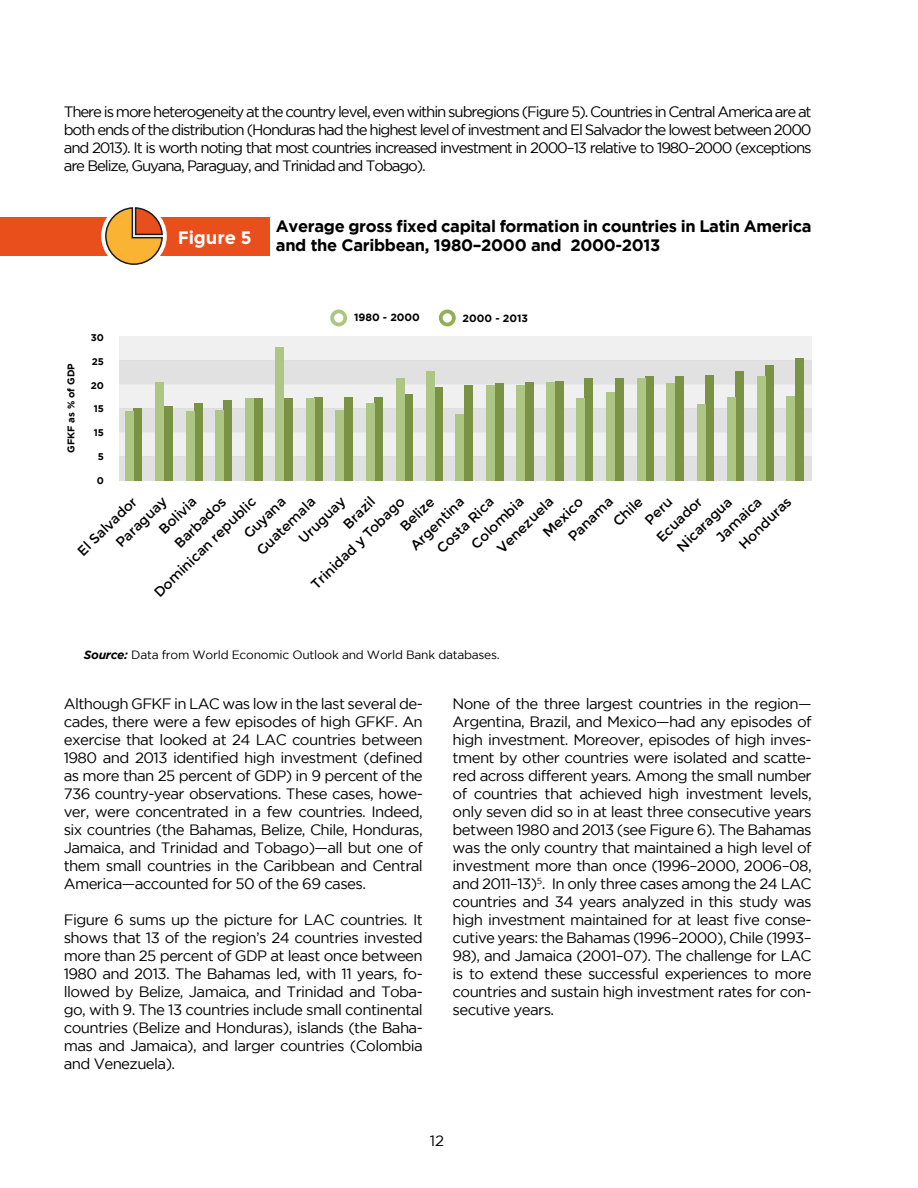
<style>
.page{position:relative;width:918px;height:1188px;background:#fff}
.page>*{position:absolute;margin:0;border:0;box-sizing:border-box;transform-origin:0 0}
.t1{font:700 18px "Montserrat";color:#fff}
.t2{font:700 16.5px/19.8px "Gotham";letter-spacing:-.02em;color:#000}
.t3{font:15px/18px "Gotham";letter-spacing:-.04em;color:#000;text-align:justify}
.t4{font:13.8px "Montserrat";color:#000}
.t5{font:12px "Gotham";letter-spacing:-.02em;color:#000}
.t6{font:700 10.5px "Gotham";color:#000}
.t7{font:700 9.75px "Gotham";color:#000}
.s1{font-weight:700;font-style:italic}
</style>
<div class="page">
<div style="left:0;top:217px;width:270px;height:38px;background:#e84f1c"></div>
<div style="left:101px;top:203px;width:66px;height:66px;background:#fff;border-radius:50%"></div>
<svg style="left:104px;top:207px;width:60px;height:58px"></svg>
<div style="left:119px;top:336px;width:693px;height:24px;background:#ededed"></div>
<div style="left:119px;top:360px;width:693px;height:24px;background:#e1e1e1"></div>
<div style="left:119px;top:384px;width:693px;height:24px;background:#ededed"></div>
<div style="left:119px;top:408px;width:693px;height:24px;background:#e1e1e1"></div>
<div style="left:119px;top:432px;width:693px;height:24px;background:#ededed"></div>
<div style="left:119px;top:456px;width:693px;height:24px;background:#e1e1e1"></div>
<div style="left:134px;top:408px;width:8px;height:73px;background:#799244"></div>
<div style="left:125px;top:411px;width:9px;height:70px;background:#aec683"></div>
<div style="left:164px;top:407px;width:8px;height:74px;background:#799244"></div>
<div style="left:155px;top:382px;width:9px;height:99px;background:#aec683"></div>
<div style="left:194px;top:404px;width:9px;height:77px;background:#799244"></div>
<div style="left:186px;top:411px;width:8px;height:70px;background:#aec683"></div>
<div style="left:224px;top:400px;width:8px;height:81px;background:#799244"></div>
<div style="left:215px;top:410px;width:9px;height:71px;background:#aec683"></div>
<div style="left:254px;top:399px;width:9px;height:82px;background:#799244"></div>
<div style="left:246px;top:399px;width:8px;height:82px;background:#aec683"></div>
<div style="left:284px;top:399px;width:8px;height:82px;background:#799244"></div>
<div style="left:275px;top:347px;width:9px;height:134px;background:#aec683"></div>
<div style="left:315px;top:397px;width:8px;height:84px;background:#799244"></div>
<div style="left:306px;top:399px;width:9px;height:82px;background:#aec683"></div>
<div style="left:344px;top:397px;width:8px;height:84px;background:#799244"></div>
<div style="left:335px;top:410px;width:9px;height:71px;background:#aec683"></div>
<div style="left:375px;top:397px;width:8px;height:84px;background:#799244"></div>
<div style="left:366px;top:403px;width:9px;height:78px;background:#aec683"></div>
<div style="left:405px;top:394px;width:8px;height:87px;background:#799244"></div>
<div style="left:396px;top:378px;width:9px;height:103px;background:#aec683"></div>
<div style="left:435px;top:387px;width:8px;height:94px;background:#799244"></div>
<div style="left:426px;top:371px;width:9px;height:110px;background:#aec683"></div>
<div style="left:464px;top:386px;width:9px;height:95px;background:#799244"></div>
<div style="left:456px;top:415px;width:8px;height:66px;background:#aec683"></div>
<div style="left:495px;top:384px;width:9px;height:97px;background:#799244"></div>
<div style="left:487px;top:386px;width:8px;height:95px;background:#aec683"></div>
<div style="left:525px;top:382px;width:9px;height:99px;background:#799244"></div>
<div style="left:516px;top:386px;width:9px;height:95px;background:#aec683"></div>
<div style="left:555px;top:381px;width:8px;height:100px;background:#799244"></div>
<div style="left:546px;top:382px;width:9px;height:99px;background:#aec683"></div>
<div style="left:585px;top:378px;width:8px;height:103px;background:#799244"></div>
<div style="left:576px;top:398px;width:9px;height:83px;background:#aec683"></div>
<div style="left:615px;top:378px;width:9px;height:103px;background:#799244"></div>
<div style="left:606px;top:392px;width:9px;height:89px;background:#aec683"></div>
<div style="left:645px;top:377px;width:9px;height:104px;background:#799244"></div>
<div style="left:637px;top:378px;width:8px;height:103px;background:#aec683"></div>
<div style="left:675px;top:377px;width:8px;height:104px;background:#799244"></div>
<div style="left:666px;top:383px;width:9px;height:98px;background:#aec683"></div>
<div style="left:706px;top:375px;width:8px;height:106px;background:#799244"></div>
<div style="left:697px;top:404px;width:9px;height:77px;background:#aec683"></div>
<div style="left:736px;top:371px;width:8px;height:110px;background:#799244"></div>
<div style="left:727px;top:397px;width:9px;height:84px;background:#aec683"></div>
<div style="left:765px;top:365px;width:9px;height:116px;background:#799244"></div>
<div style="left:757px;top:377px;width:8px;height:104px;background:#aec683"></div>
<div style="left:795px;top:358px;width:9px;height:123px;background:#799244"></div>
<div style="left:786px;top:396px;width:9px;height:85px;background:#aec683"></div>
<div style="left:330px;top:310px;width:17px;height:16px;border:4px solid #aec683;border-radius:50%"></div>
<div style="left:439px;top:310px;width:17px;height:16px;border:4px solid #91af53;border-radius:50%"></div>
<p class="t3" style="left:64px;top:103px;width:749px">There is more heterogeneity at the country level, even within subregions (Figure 5). Countries in Central America are at both ends of the distribution (Honduras had the highest level of investment and El Salvador the lowest between 2000 and 2013). It is worth noting that most countries increased investment in 2000–13 relative to 1980–2000 (exceptions are Belize, Guyana, Paraguay, and Trinidad and Tobago).</p>
<p class="t7" style="left:65px;top:453px;width:91px;rotate:-90deg">GFKF as % of GDP</p>
<p class="t7" style="left:91px;top:332px;width:15px">30</p>
<p class="t7" style="left:92px;top:356px;width:14px">25</p>
<p class="t7" style="left:91px;top:380px;width:15px">20</p>
<p class="t7" style="left:94px;top:403px;width:12px">15</p>
<p class="t7" style="left:94px;top:427px;width:12px">15</p>
<p class="t7" style="left:98px;top:451px;width:8px">5</p>
<p class="t7" style="left:97px;top:475px;width:9px">0</p>
<p class="t1" style="left:178px;top:227px;width:75px">Figure 5</p>
<p class="t2" style="left:276px;top:215px;width:537px">Average gross fixed capital formation in countries in Latin America and the Caribbean, 1980–2000 and 2000-2013</p>
<p class="t6" style="left:354px;top:312px;width:67px">1980 - 2000</p>
<p class="t6" style="left:463px;top:312px;width:67px">2000 - 2013</p>
<p class="t4" style="left:340px;top:520px;width:40px;rotate:-44deg">Brazil</p>
<p class="t4" style="left:112px;top:539px;width:66px;rotate:-44deg">Paraguay</p>
<p class="t4" style="left:295px;top:535px;width:61px;rotate:-44deg">Uruguay</p>
<p class="t4" style="left:74px;top:547px;width:78px;rotate:-44deg">El Salvador</p>
<p class="t4" style="left:653px;top:534px;width:59px;rotate:-44deg">Ecuador</p>
<p class="t4" style="left:150px;top:589px;width:138px;rotate:-44deg">Dominican republic</p>
<p class="t4" style="left:397px;top:523px;width:43px;rotate:-44deg">Belize</p>
<p class="t4" style="left:565px;top:533px;width:58px;rotate:-44deg">Panama</p>
<p class="t4" style="left:610px;top:518px;width:37px;rotate:-44deg">Chile</p>
<p class="t4" style="left:641px;top:516px;width:34px;rotate:-44deg">Peru</p>
<p class="t4" style="left:308px;top:580px;width:126px;rotate:-44deg">Trinidad y Tobago</p>
<p class="t4" style="left:171px;top:540px;width:68px;rotate:-44deg">Barbados</p>
<p class="t4" style="left:539px;top:529px;width:52px;rotate:-44deg">Mexico</p>
<p class="t4" style="left:735px;top:541px;width:69px;rotate:-44deg">Honduras</p>
<p class="t4" style="left:240px;top:530px;width:54px;rotate:-44deg">Guyana</p>
<p class="t4" style="left:253px;top:546px;width:77px;rotate:-44deg">Guatemala</p>
<p class="t4" style="left:156px;top:526px;width:48px;rotate:-44deg">Bolivia</p>
<p class="t4" style="left:407px;top:542px;width:70px;rotate:-44deg">Argentina</p>
<p class="t4" style="left:433px;top:545px;width:75px;rotate:-44deg">Costa Rica</p>
<p class="t4" style="left:468px;top:540px;width:69px;rotate:-44deg">Colombia</p>
<p class="t4" style="left:494px;top:544px;width:74px;rotate:-44deg">Venezuela</p>
<p class="t4" style="left:673px;top:543px;width:73px;rotate:-44deg">Nicaragua</p>
<p class="t4" style="left:713px;top:534px;width:59px;rotate:-44deg">Jamaica</p>
<p class="t5" style="left:84px;top:648px;width:418px"><span class="s1">Source:</span> Data from World Economic Outlook and World Bank databases.</p>
<p class="t3" style="left:64px;top:694px;width:361px">Although GFKF in LAC was low in the last several de&shy;cades, there were a few episodes of high GFKF. An exercise that looked at 24 LAC countries between 1980 and 2013 identified high investment (defined as more than 25 percent of GDP) in 9 percent of the 736 country-year observations. These cases, howe&shy;ver, were concentrated in a few countries. Indeed, six countries (the Bahamas, Belize, Chile, Honduras, Jamaica, and Trinidad and Tobago)—all but one of them small countries in the Caribbean and Central America—accounted for 50 of the 69 cases.</p>
<p class="t3" style="left:64px;top:910px;width:361px">Figure 6 sums up the picture for LAC countries. It shows that 13 of the region’s 24 countries invested more than 25 percent of GDP at least once between 1980 and 2013. The Bahamas led, with 11 years, fo&shy;llowed by Belize, Jamaica, and Trinidad and Toba&shy;go, with 9. The 13 countries include small continental countries (Belize and Honduras), islands (the Baha&shy;mas and Jamaica), and larger countries (Colombia and Venezuela).</p>
<p class="t3" style="left:453px;top:694px;width:361px">None of the three largest countries in the region— Argentina, Brazil, and Mexico—had any episodes of high investment. Moreover, episodes of high inves&shy;tment by other countries were isolated and scatte&shy;red across different years. Among the small number of countries that achieved high investment levels, only seven did so in at least three consecutive years between 1980 and 2013 (see Figure 6). The Bahamas was the only country that maintained a high level of investment more than once (1996–2000, 2006–08, and 2011–13)<sup>5</sup>. In only three cases among the 24 LAC countries and 34 years analyzed in this study was high investment maintained for at least five conse&shy;cutive years: the Bahamas (1996–2000), Chile (1993– 98), and Jamaica (2001–07). The challenge for LAC is to extend these successful experiences to more countries and sustain high investment rates for con&shy;secutive years.</p>
<p class="t3" style="left:430px;top:1131px;width:16px">12</p>
</div>
